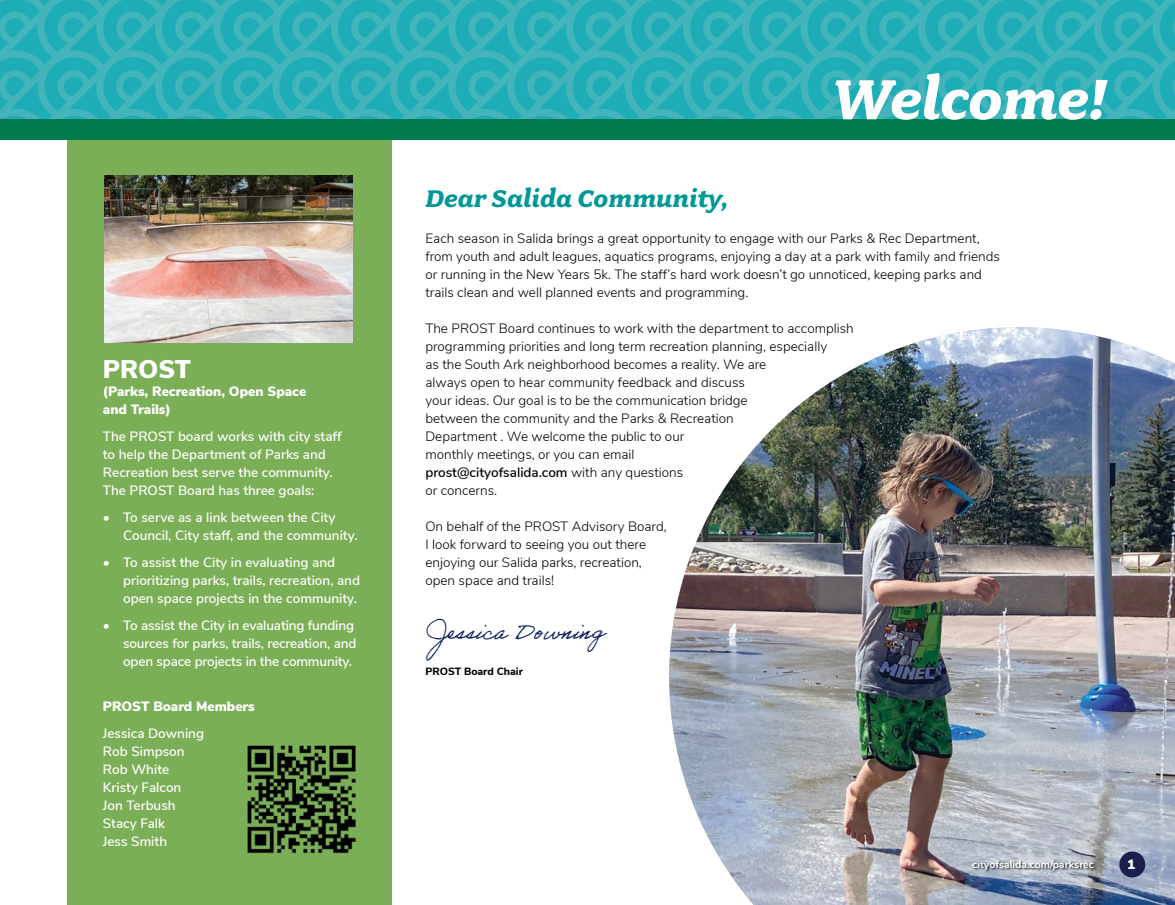
<style>
.page{position:relative;width:1175px;height:905px;background:#fff}
.page>*{position:absolute;margin:0;border:0;box-sizing:border-box;transform-origin:0 0}
.t1{font:italic 700 63px "Fairplex Wide OT";letter-spacing:-.01em;color:#fff}
.t2{font:italic 700 27px "Fairplex Wide OT";color:#009897}
.t3{font:900 25.5px "Nunito Sans";color:#fff}
.t4{font:22.5px "Adobe Handwriting Ernie";color:#0a1a5d}
.t5{font:300 13.5px/18px "Nunito Sans";color:#000}
.t6{font:600 13.5px/18px "Nunito Sans";color:#fff}
.t7{font:900 13.5px/18px "Nunito Sans";color:#fff}
.t8{font:700 10.5px "Nunito Sans";color:#fff}
.t9{font:800 10.5px "Nunito Sans";color:#000}
.s1{font-weight:600}
</style>
<div class="page">
<div style="left:68px;top:139px;width:324px;height:765px;background:#7aae57"></div>
<svg style="left:0;top:0;width:1174px;height:119px;background:#2eafb8"></svg>
<div style="left:0;top:119px;width:1174px;height:20px;background:#007b4d"></div>
<img style="left:669px;top:327px;width:505px;height:577px">
<img style="left:104px;top:176px;width:249px;height:166px">
<img style="left:247px;top:745px;width:109px;height:109px">
<div style="left:971px;top:858px;width:125px;height:14px;background:#000;opacity:.83"></div>
<div style="left:1119px;top:851px;width:26px;height:26px;background:#1c1e4d;border-radius:50%"></div>
<h3 class="t3" style="left:103px;top:350px;width:90px">PROST</h3>
<p class="t7" style="left:103px;top:382px;width:205px">(Parks, Recreation, Open Space and Trails)</p>
<p class="t6" style="left:103px;top:427px;width:240px">The PROST board works with city staff to help the Department of Parks and Recreation best serve the community.<br>The PROST Board has three goals:</p>
<p class="t6" style="left:123px;top:507px;width:236px;text-indent:-20px">• To serve as a link between the City<br>Council, City staff, and the community.</p>
<p class="t6" style="left:123px;top:552px;width:238px;text-indent:-20px">• To assist the City in evaluating and prioritizing parks, trails, recreation, and open space projects in the community.</p>
<p class="t6" style="left:123px;top:615px;width:235px;text-indent:-20px">• To assist the City in evaluating funding sources for parks, trails, recreation, and open space projects in the community.</p>
<p class="t7" style="left:103px;top:697px;width:153px">PROST Board Members</p>
<p class="t6" style="left:103px;top:723px;width:103px">Jessica Downing<br>Rob Simpson<br>Rob White<br>Kristy Falcon<br>Jon Terbush<br>Stacy Falk<br>Jess Smith</p>
<h1 class="t1" style="left:832px;top:63px;width:277px">Welcome!</h1>
<h2 class="t2" style="left:425px;top:183px;width:304px">Dear Salida Community,</h2>
<p class="t5" style="left:425px;top:228px;width:576px">Each season in Salida brings a great opportunity to engage with our Parks &amp; Rec Department, from youth and adult leagues, aquatics programs, enjoying a day at a park with family and friends or running in the New Years 5k. The staff’s hard work doesn’t go unnoticed, keeping parks and trails clean and well planned events and programming.</p>
<p class="t5" style="left:425px;top:318px;width:430px">The PROST Board continues to work with the department to accomplish programming priorities and long term recreation planning, especially<br>as the South Ark neighborhood becomes a reality. We are<br>always open to hear community feedback and discuss<br>your ideas. Our goal is to be the communication bridge<br>between the community and the Parks &amp; Recreation<br>Department . We welcome the public to our<br>monthly meetings, or you can email<br><span class="s1">prost@cityofsalida.com</span> with any questions<br>or concerns.</p>
<p class="t5" style="left:425px;top:516px;width:243px">On behalf of the PROST Advisory Board, I look forward to seeing you out there enjoying our Salida parks, recreation, open space and trails!</p>
<h3 class="t4" style="left:425px;top:618px;width:179px">Jessica Downing</h3>
<p class="t9" style="left:425px;top:664px;width:99px">PROST Board Chair</p>
<p class="t8" style="left:972px;top:856px;width:123px">cityofsalida.com/parksrec</p>
<p class="t7" style="left:1127px;top:855px;width:10px">1</p>
</div>
